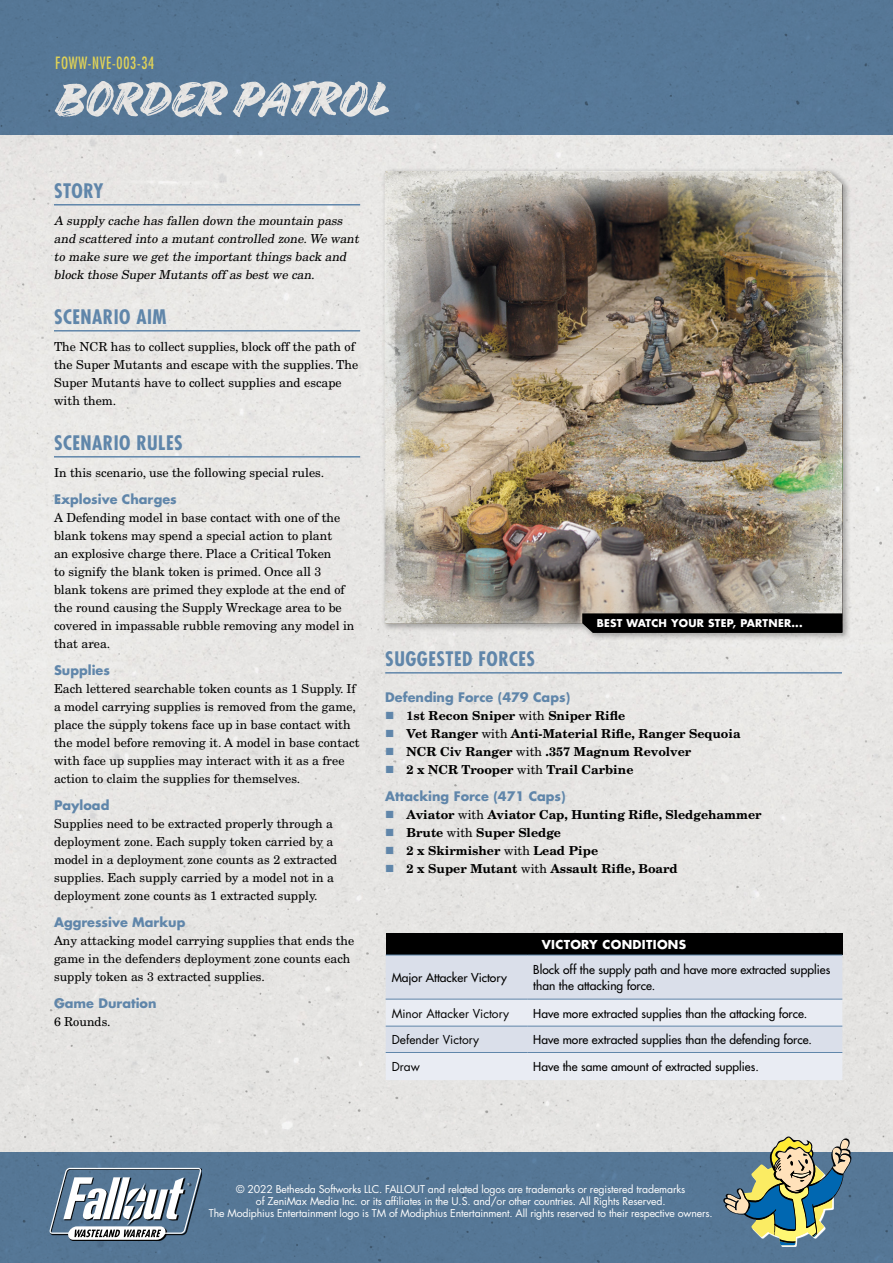
<style>
.page{position:relative;width:893px;height:1263px;background:#fff}
.page>*{position:absolute;margin:0;border:0;box-sizing:border-box;transform-origin:0 0}
.t1{font:57px "Handelson Two";letter-spacing:.01em;color:#fff}
.t2{font:700 condensed 19.5px "Futura Std";letter-spacing:.025em;color:#6086aa}
.t3{font:condensed 16.5px "Futura Std";letter-spacing:.05em;color:#fbec63;scale:.9 1}
.t4{font:700 12.9px "Futura Std";color:#6086aa}
.t5{font:12.3px/18px "New Century Schlbk LT Std";color:#000}
.t6{font:700 12.3px "New Century Schlbk LT Std";color:#000}
.t7{font:italic 12.3px/18px "New Century Schlbk LT Std";color:#000}
.t8{font:500 12px/16.5px "Futura Std";color:#000}
.t9{font:12px "Futura Std";color:#000}
.t10{font:700 12px "Futura Std";letter-spacing:.025em;color:#fff}
.t11{font:10.5px/12px "Futura Std";letter-spacing:-.015em;color:#fff;text-align:center}
.t12{font:700 10.5px "Futura Std";letter-spacing:.025em;color:#fff}
.s1{color:#6086aa}
.s2{font-weight:400}
</style>
<div class="page">
<div style="left:0;top:135px;width:893px;height:1017px;background:#e7e6e4"></div>
<div style="left:0;top:1152px;width:893px;height:111px;background:#557796"></div>
<div style="left:381px;top:168px;width:470px;height:473px;background:#000;opacity:.3"></div>
<div style="left:0;top:0;width:893px;height:135px;background:#567897"></div>
<img style="left:385px;top:171px;width:457px;height:452px">
<svg style="left:582px;top:613px;width:260px;height:20px;background:#060605"></svg>
<svg style="left:722px;top:1136px;width:130px;height:109px"></svg>
<svg style="left:70px;top:1169px;width:132px;height:72px"></svg>
<svg style="left:50px;top:1168px;width:151px;height:72px"></svg>
<hr style="left:54px;top:204px;width:306px;height:2px;background:#6086aa">
<hr style="left:54px;top:330px;width:306px;height:2px;background:#6086aa">
<hr style="left:54px;top:456px;width:306px;height:2px;background:#6086aa">
<hr style="left:385px;top:672px;width:457px;height:2px;background:#6086aa">
<div style="left:386px;top:933px;width:456px;height:22px;background:#000"></div>
<svg style="left:386px;top:956px;width:456px;height:124px;background:#dfe4ed"></svg>
<hr style="left:386px;top:955px;width:141px;height:1px;background:#6086aa">
<hr style="left:527px;top:955px;width:315px;height:1px;background:#6086aa">
<hr style="left:386px;top:999px;width:141px;height:1px;background:#6086aa">
<hr style="left:527px;top:999px;width:315px;height:1px;background:#6086aa">
<hr style="left:386px;top:1026px;width:141px;height:1px;background:#6086aa">
<hr style="left:527px;top:1026px;width:315px;height:1px;background:#6086aa">
<hr style="left:386px;top:1052px;width:141px;height:1px;background:#6086aa">
<hr style="left:527px;top:1052px;width:315px;height:1px;background:#6086aa">
<h3 class="t3" style="left:55px;top:53px;width:112px">FOWW-NVE-003-34</h3>
<h1 class="t1" style="left:55px;top:67px;width:342px">BORDER PATROL</h1>
<h2 class="t2" style="left:54px;top:179px;width:51px">STORY</h2>
<p class="t7" style="left:54px;top:212px;width:309px">A supply cache has fallen down the mountain pass and scattered into a mutant controlled zone.We want to make sure we get the important things back and block those Super Mutants off as best we can.</p>
<h2 class="t2" style="left:54px;top:305px;width:114px">SCENARIO AIM</h2>
<p class="t5" style="left:54px;top:338px;width:306px">The NCR has to collect supplies, block off the path of the Super Mutants and escape with the supplies. The Super Mutants have to collect supplies and escape with them.</p>
<h2 class="t2" style="left:54px;top:431px;width:130px">SCENARIO RULES</h2>
<p class="t5" style="left:54px;top:464px;width:272px">In this scenario, use the following special rules.</p>
<p class="t4" style="left:54px;top:491px;width:124px">Explosive Charges</p>
<p class="t5" style="left:54px;top:509px;width:302px">A Defending model in base contact with one of the blank tokens may spend a special action to plant<br>an explosive charge there. Place a Critical Token<br>to signify the blank token is primed. Once all 3 blank tokens are primed they explode at the end of the round causing the Supply Wreckage area to be covered in impassable rubble removing any model in that area.</p>
<p class="t4" style="left:54px;top:662px;width:57px">Supplies</p>
<p class="t5" style="left:54px;top:680px;width:307px">Each lettered searchable token counts as 1 Supply. If a model carrying supplies is removed from the game, place the supply tokens face up in base contact with the model before removing it. A model in base contact with face up supplies may interact with it as a free action to claim the supplies for themselves.</p>
<p class="t4" style="left:54px;top:797px;width:57px">Payload</p>
<p class="t5" style="left:54px;top:815px;width:285px">Supplies need to be extracted properly through a deployment zone. Each supply token carried by a model in a deployment zone counts as 2 extracted supplies. Each supply carried by a model not in a deployment zone counts as 1 extracted supply.</p>
<p class="t4" style="left:54px;top:914px;width:133px">Aggressive Markup</p>
<p class="t5" style="left:54px;top:932px;width:302px">Any attacking model carrying supplies that ends the game in the defenders deployment zone counts each supply token as 3 extracted supplies.</p>
<p class="t4" style="left:54px;top:995px;width:104px">Game Duration</p>
<p class="t5" style="left:54px;top:1013px;width:58px">6 Rounds.</p>
<p class="t12" style="left:597px;top:616px;width:208px">BEST WATCH YOUR STEP, PARTNER...</p>
<h2 class="t2" style="left:385px;top:647px;width:151px">SUGGESTED FORCES</h2>
<p class="t4" style="left:385px;top:689px;width:186px">Defending Force (479 Caps)</p>
<p class="t6" style="left:385px;top:708px;width:242px"><span class="s1">■</span> 1st Recon Sniper <span class="s2">with</span> Sniper Rifle</p>
<p class="t6" style="left:385px;top:726px;width:357px"><span class="s1">■</span> Vet Ranger <span class="s2">with</span> Anti-Material Rifle, Ranger Sequoia</p>
<p class="t6" style="left:385px;top:744px;width:308px"><span class="s1">■</span> NCR Civ Ranger <span class="s2">with</span> .357 Magnum Revolver</p>
<p class="t6" style="left:385px;top:762px;width:250px"><span class="s1">■</span> 2 x NCR Trooper <span class="s2">with</span> Trail Carbine</p>
<p class="t4" style="left:385px;top:788px;width:182px">Attacking Force (471 Caps)</p>
<p class="t6" style="left:385px;top:807px;width:378px"><span class="s1">■</span> Aviator <span class="s2">with</span> Aviator Cap, Hunting Rifle, Sledgehammer</p>
<p class="t6" style="left:385px;top:825px;width:177px"><span class="s1">■</span> Brute <span class="s2">with</span> Super Sledge</p>
<p class="t6" style="left:385px;top:843px;width:214px"><span class="s1">■</span> 2 x Skirmisher <span class="s2">with</span> Lead Pipe</p>
<p class="t6" style="left:385px;top:861px;width:294px"><span class="s1">■</span> 2 x Super Mutant <span class="s2">with</span> Assault Rifle, Board</p>
<p class="t10" style="left:542px;top:936px;width:146px">VICTORY CONDITIONS</p>
<p class="t8" style="left:392px;top:969px;width:117px">Major Attacker Victory</p>
<p class="t8" style="left:533px;top:961px;width:298px">Block off the supply path and have more extracted supplies than the attacking force.</p>
<p class="t9" style="left:392px;top:1005px;width:119px">Minor Attacker Victory</p>
<p class="t8" style="left:533px;top:1005px;width:276px">Have more extracted supplies than the attacking force.</p>
<p class="t9" style="left:392px;top:1032px;width:89px">Defender Victory</p>
<p class="t8" style="left:533px;top:1032px;width:280px">Have more extracted supplies than the defending force.</p>
<p class="t9" style="left:392px;top:1059px;width:30px">Draw</p>
<p class="t8" style="left:533px;top:1059px;width:227px">Have the same amount of extracted supplies.</p>
<p class="t11" style="left:209px;top:1183px;width:505px">© 2022 Bethesda Softworks LLC. FALLOUT and related logos are trademarks or registered trademarks<br>of ZeniMax Media Inc. or its affiliates in the U.S. and/or other countries. All Rights Reserved.<br>The Modiphius Entertainment logo is TM of Modiphius Entertainment. All rights reserved to their respective owners.</p>
</div>
